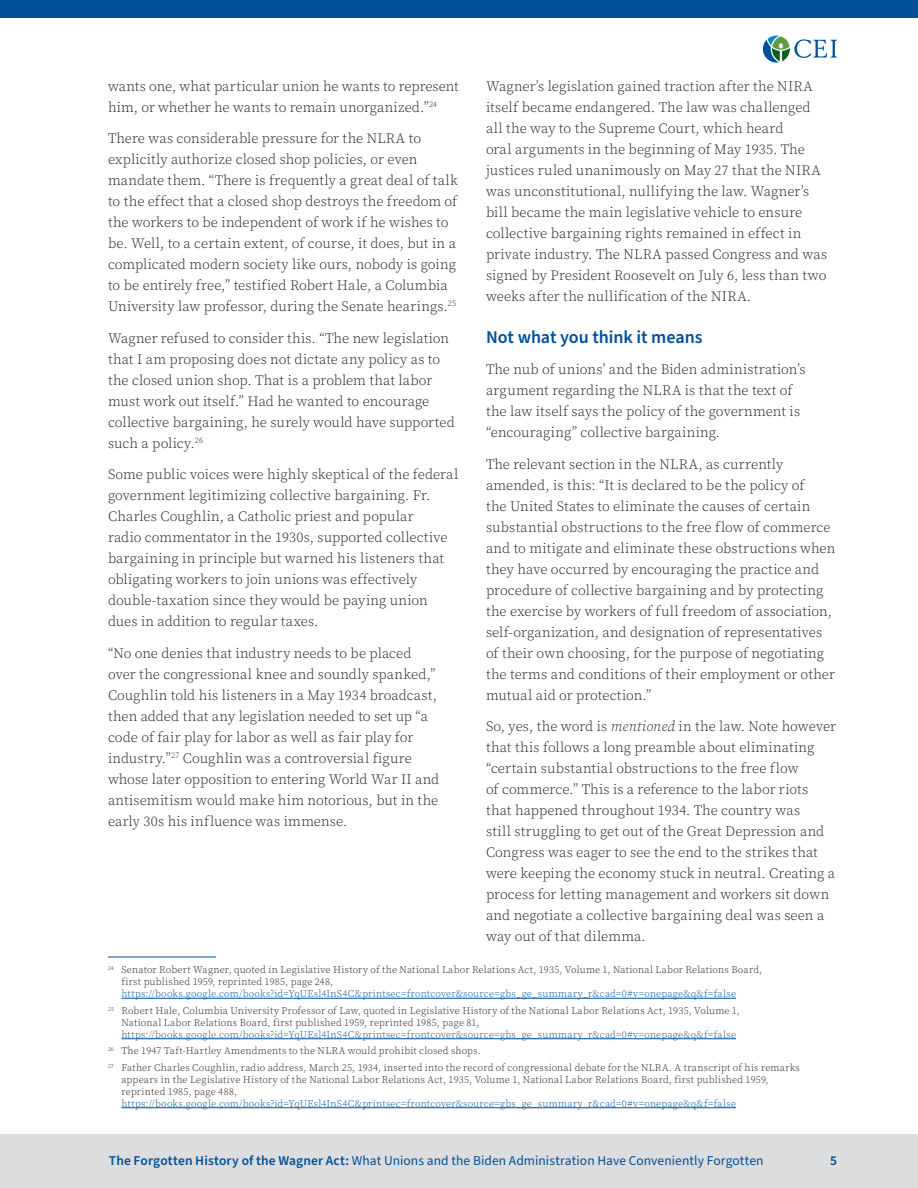
<style>
.page{position:relative;width:918px;height:1188px;background:#fff}
.page>*{position:absolute;margin:0;border:0;box-sizing:border-box;transform-origin:0 0}
.t1{font:600 18px "Source Sans Pro";letter-spacing:-.005em;color:#015198}
.t2{font:300 14.25px/21px "Source Serif Pro";letter-spacing:.005em;color:#231f20}
.t3{font:13.5px "Source Sans Pro";letter-spacing:.005em;color:#015198}
.t4{font:600 13.5px "Source Sans Pro";color:#015198}
.Footnote_text{font:300 10.2px/12px "Source Serif Pro";letter-spacing:.02em;color:#231f20}
.s1{font-style:italic}
.s2{color:#015198}
.s3{font-weight:600}
</style>
<div class="page">
<hr style="left:108px;top:957px;width:108px;height:1px;background:#015198">
<hr style="left:122px;top:998px;width:614px;height:1px;background:#015198">
<hr style="left:122px;top:1039px;width:614px;height:1px;background:#015198">
<hr style="left:122px;top:1108px;width:614px;height:1px;background:#015198">
<div style="left:0;top:0;width:918px;height:18px;background:#015198"></div>
<svg style="left:763px;top:36px;width:74px;height:27px"></svg>
<div style="left:0;top:1134px;width:918px;height:54px;background:#dcdddf"></div>
<p class="t2" style="left:108px;top:76px;width:352px">wants one, what particular union he wants to represent him, or whether he wants to remain unorganized.”<sup>24</sup></p>
<p class="t2" style="left:108px;top:128px;width:351px">There was considerable pressure for the NLRA to explicitly authorize closed shop policies, or even mandate them. “There is frequently a great deal of talk to the effect that a closed shop destroys the freedom of the workers to be independent of work if he wishes to be. Well, to a certain extent, of course, it does, but in a complicated modern society like ours, nobody is going to be entirely free,” testified Robert Hale, a Columbia University law professor, during the Senate hearings.<sup>25</sup></p>
<p class="t2" style="left:108px;top:328px;width:348px">Wagner refused to consider this. “The new legislation that I am proposing does not dictate any policy as to the closed union shop. That is a problem that labor must work out itself.” Had he wanted to encourage collective bargaining, he surely would have supported such a policy.<sup>26</sup></p>
<p class="t2" style="left:108px;top:464px;width:352px">Some public voices were highly skeptical of the federal government legitimizing collective bargaining. Fr.<br>Charles Coughlin, a Catholic priest and popular<br>radio commentator in the 1930s, supported collective bargaining in principle but warned his listeners that obligating workers to join unions was effectively double-taxation since they would be paying union dues in addition to regular taxes.</p>
<p class="t2" style="left:108px;top:643px;width:333px">“No one denies that industry needs to be placed over the congressional knee and soundly spanked,” Coughlin told his listeners in a May 1934 broadcast, then added that any legislation needed to set up “a code of fair play for labor as well as fair play for industry.”<sup>27</sup> Coughlin was a controversial figure whose later opposition to entering World War II and antisemitism would make him notorious, but in the early 30s his influence was immense.</p>
<p class="t2" style="left:486px;top:76px;width:343px">Wagner’s legislation gained traction after the NIRA itself became endangered. The law was challenged all the way to the Supreme Court, which heard<br>oral arguments in the beginning of May 1935. The justices ruled unanimously on May 27 that the NIRA was unconstitutional, nullifying the law. Wagner’s bill became the main legislative vehicle to ensure collective bargaining rights remained in effect in private industry. The NLRA passed Congress and was signed by President Roosevelt on July 6, less than two weeks after the nullification of the NIRA.</p>
<h1 class="t1" style="left:486px;top:325px;width:218px">Not what you think it means</h1>
<p class="t2" style="left:486px;top:359px;width:321px">The nub of unions’ and the Biden administration’s argument regarding the NLRA is that the text of the law itself says the policy of the government is “encouraging” collective bargaining.</p>
<p class="t2" style="left:486px;top:454px;width:351px">The relevant section in the NLRA, as currently amended, is this: “It is declared to be the policy of<br>the United States to eliminate the causes of certain substantial obstructions to the free flow of commerce and to mitigate and eliminate these obstructions when they have occurred by encouraging the practice and procedure of collective bargaining and by protecting the exercise by workers of full freedom of association, self-organization, and designation of representatives of their own choosing, for the purpose of negotiating the terms and conditions of their employment or other mutual aid or protection.”</p>
<p class="t2" style="left:486px;top:716px;width:352px">So, yes, the word is <span class="s1">mentioned</span> in the law. Note however that this follows a long preamble about eliminating “certain substantial obstructions to the free flow<br>of commerce.” This is a reference to the labor riots that happened throughout 1934. The country was<br>still struggling to get out of the Great Depression and Congress was eager to see the end to the strikes that were keeping the economy stuck in neutral. Creating a process for letting management and workers sit down and negotiate a collective bargaining deal was seen a way out of that dilemma.</p>
<p class="Footnote_text" style="left:122px;top:964px;width:642px;text-indent:-14px"><sup>24</sup> Senator Robert Wagner, quoted in Legislative History of the National Labor Relations Act, 1935, Volume 1, National Labor Relations Board, first published 1959, reprinted 1985, page 248, <span class="s2">https://books.google.com/books?id=YqUEsl4InS4C&amp;printsec=frontcover&amp;source=gbs_ge_summary_r&amp;cad=0#v=onepage&amp;q&amp;f=false</span></p>
<p class="Footnote_text" style="left:122px;top:1005px;width:620px;text-indent:-14px"><sup>25</sup> Robert Hale, Columbia University Professor of Law, quoted in Legislative History of the National Labor Relations Act, 1935, Volume 1,<br>National Labor Relations Board, first published 1959, reprinted 1985, page 81, <span class="s2">https://books.google.com/books?id=YqUEsl4InS4C&amp;printsec=frontcover&amp;source=gbs_ge_summary_r&amp;cad=0#v=onepage&amp;q&amp;f=false</span></p>
<p class="Footnote_text" style="left:108px;top:1045px;width:374px"><sup>26</sup> The 1947 Taft-Hartley Amendments to the NLRA would prohibit closed shops.</p>
<p class="Footnote_text" style="left:122px;top:1062px;width:680px;text-indent:-14px"><sup>27</sup> Father Charles Coughlin, radio address, March 25, 1934, inserted into the record of congressional debate for the NLRA. A transcript of his remarks appears in the Legislative History of the National Labor Relations Act, 1935, Volume 1, National Labor Relations Board, first published 1959, reprinted 1985, page 488, <span class="s2">https://books.google.com/books?id=YqUEsl4InS4C&amp;printsec=frontcover&amp;source=gbs_ge_summary_r&amp;cad=0#v=onepage&amp;q&amp;f=false</span></p>
<p class="t3" style="left:109px;top:1152px;width:656px"><span class="s3">The Forgotten History of the Wagner Act:</span> What Unions and the Biden Administration Have Conveniently Forgotten</p>
<p class="t4" style="left:830px;top:1152px;width:8px">5</p>
</div>
